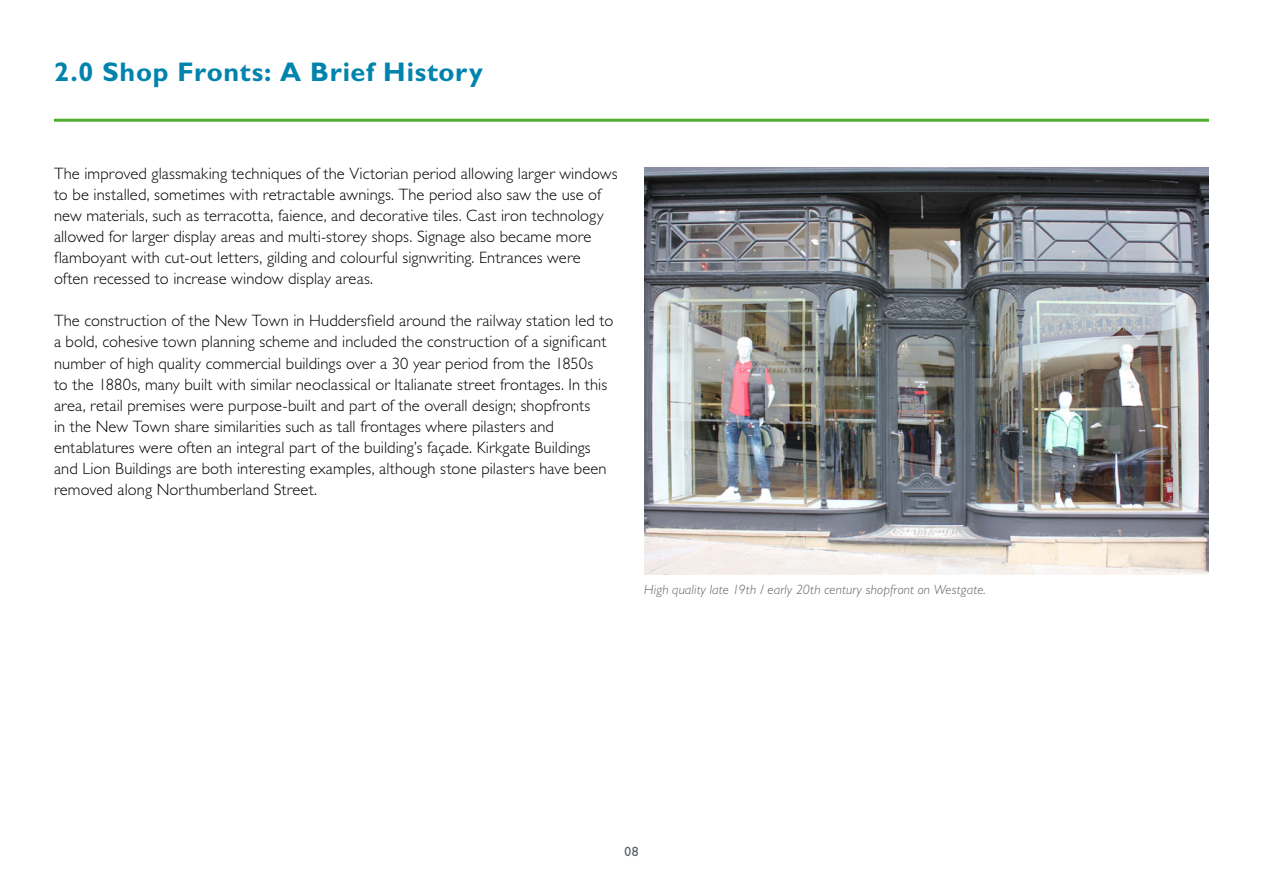
<style>
.page{position:relative;width:1263px;height:893px;background:#fff}
.page>*{position:absolute;margin:0;border:0;box-sizing:border-box;transform-origin:0 0}
.t1{font:700 27px "Gill Sans Std";letter-spacing:.025em;color:#0083ad}
.t2{font:300 16.5px/21px "Gill Sans Std";letter-spacing:.005em;color:#000}
._9_10_Light_Italic{font:italic 300 13.5px "Gill Sans Std";letter-spacing:.01em;color:#5b6064}
.t3{font:13.5px "Gill Sans Std";color:#5b6064}
</style>
<div class="page">
<hr style="left:54px;top:119px;width:1155px;height:3px;background:#52ae32">
<img style="left:644px;top:168px;width:565px;height:406px">
<h1 class="t1" style="left:54px;top:56px;width:430px">2.0 Shop Fronts: A Brief History</h1>
<p class="t2" style="left:54px;top:163px;width:565px">The improved glassmaking techniques of the Victorian period allowing larger windows to be installed, sometimes with retractable awnings. The period also saw the use of new materials, such as terracotta, faience, and decorative tiles. Cast iron technology allowed for larger display areas and multi-storey shops. Signage also became more flamboyant with cut-out letters, gilding and colourful signwriting. Entrances were often recessed to increase window display areas.</p>
<p class="t2" style="left:54px;top:311px;width:561px">The construction of the New Town in Huddersfield around the railway station led to a bold, cohesive town planning scheme and included the construction of a significant number of high quality commercial buildings over a 30 year period from the 1850s<br>to the 1880s, many built with similar neoclassical or Italianate street frontages. In this area, retail premises were purpose-built and part of the overall design; shopfronts<br>in the New Town share similarities such as tall frontages where pilasters and entablatures were often an integral part of the building’s façade. Kirkgate Buildings and Lion Buildings are both interesting examples, although stone pilasters have been removed along Northumberland Street.</p>
<p class="_9_10_Light_Italic" style="left:644px;top:582px;width:343px">High quality late 19th / early 20th century shopfront on Westgate.</p>
<p class="t3" style="left:624px;top:844px;width:16px">08</p>
</div>
